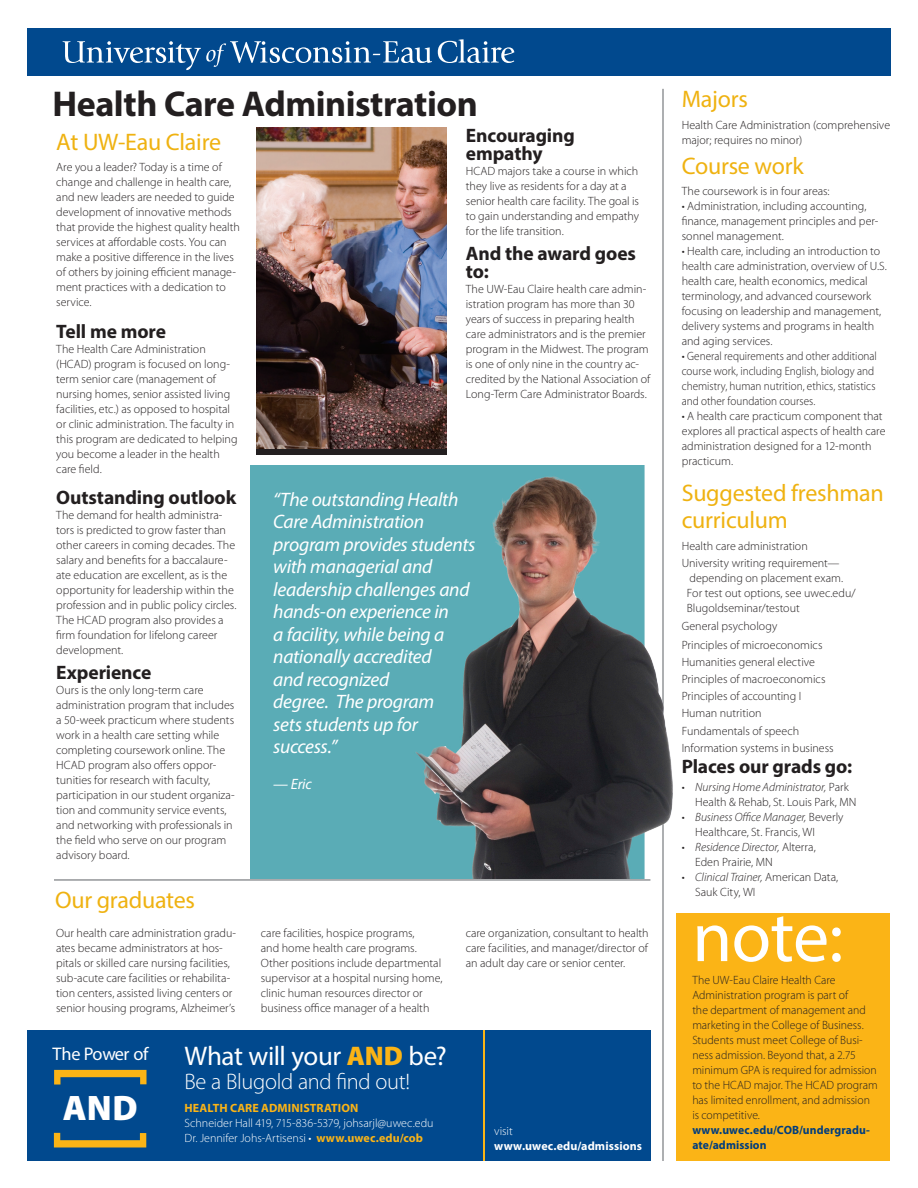
<style>
.page{position:relative;width:918px;height:1188px;background:#fff}
.page>*{position:absolute;margin:0;border:0;box-sizing:border-box;transform-origin:0 0}
.t1{font:72px "Myriad Pro";color:#fff}
.t2{font:700 36px "Myriad Pro";letter-spacing:-.015em;color:#231f20}
.t3{font:900 35.55px "Myriad Pro";color:#fff}
.t4{font:27px "Myriad Pro";letter-spacing:-.015em;color:#fff}
.t5{font:24px/27px "Myriad Pro";letter-spacing:-.01em;color:#efb211}
.t6{font:300 22.5px "Myriad Pro";letter-spacing:-.015em;color:#fff}
.department_name{font:italic 19.5px/22.5px "Myriad Pro";letter-spacing:-.015em;color:#fff}
.t7{font:700 19.5px/18px "Myriad Pro";letter-spacing:-.005em;color:#231f20}
.t8{font:18.3px "Myriad Pro";letter-spacing:-.02em;color:#fff}
.department_name-2{font:italic 15px "Myriad Pro";color:#fff}
.department_name-3{font:300 12px/15px "Myriad Pro";color:#231f20}
.majors{font:300 12px "Myriad Pro";color:#231f20}
.jobs{font:300 12px/15px "Myriad Pro";color:#231f20}
.t9{font:300 12px "Myriad Pro";color:#fff}
.t10{font:700 12px/15px "Myriad Pro";letter-spacing:.01em;color:#013d7d}
.t11{font:700 12px "Myriad Pro";letter-spacing:.01em;color:#fbb416}
.t12{font:700 12px "Myriad Pro";letter-spacing:.01em;color:#fff}
.s1{font-weight:900;color:#fbb416}
.s2{font-weight:700;color:#fbb416}
.s3{font-style:italic}
</style>
<div class="page">
<div style="left:27px;top:1030px;width:623px;height:131px;background:#01498e"></div>
<div style="left:28px;top:28px;width:863px;height:47px;background:#01498e"></div>
<svg style="left:438px;top:39px;width:76px;height:24px"></svg>
<svg style="left:63px;top:41px;width:369px;height:29px"></svg>
<hr style="left:483px;top:1030px;width:2px;height:131px;background:#fbb416">
<hr style="left:662px;top:89px;width:2px;height:1072px;background:#939598">
<hr style="left:54px;top:879px;width:596px;height:2px;background:#939598">
<svg style="left:54px;top:1133px;width:92px;height:14px"></svg>
<svg style="left:54px;top:1070px;width:93px;height:15px"></svg>
<div style="left:676px;top:914px;width:214px;height:247px;background:#fbb416"></div>
<img style="left:251px;top:465px;width:422px;height:414px">
<img style="left:256px;top:127px;width:190px;height:322px">
<p class="t2" style="left:52px;top:80px;width:427px">Health Care Administration</p>
<p class="t5" style="left:56px;top:128px;width:166px">At UW-Eau Claire</p>
<p class="department_name-3" style="left:56px;top:160px;width:185px">Are you a leader? Today is a time of change and challenge in health care, and new leaders are needed to guide development of innovative methods that provide the highest quality health services at affordable costs. You can make a positive difference in the lives of others by joining efficient manage&shy;ment practices with a dedication to service.</p>
<p class="t7" style="left:56px;top:322px;width:111px">Tell me more</p>
<p class="department_name-3" style="left:56px;top:341px;width:183px">The Health Care Administration (HCAD) program is focused on long&shy;term senior care (management of nursing homes, senior assisted living facilities, etc.) as opposed to hospital or clinic administration. The faculty in this program are dedicated to helping you become a leader in the health care field.</p>
<p class="t7" style="left:56px;top:488px;width:182px">Outstanding outlook</p>
<p class="department_name-3" style="left:56px;top:508px;width:182px">The demand for health administra&shy;tors is predicted to grow faster than other careers in coming decades. The salary and benefits for a baccalaure&shy;ate education are excellent, as is the opportunity for leadership within the profession and in public policy circles.<br>The HCAD program also provides a firm foundation for lifelong career development.</p>
<p class="t7" style="left:56px;top:663px;width:97px">Experience</p>
<p class="department_name-3" style="left:56px;top:683px;width:180px">Ours is the only long-term care administration program that includes a 50-week practicum where students work in a health care setting while completing coursework online. The HCAD program also offers oppor&shy;tunities for research with faculty, participation in our student organiza&shy;tion and community service events, and networking with professionals in the field who serve on our program advisory board.</p>
<p class="t5" style="left:55px;top:886px;width:142px">Our graduates</p>
<p class="t7" style="left:466px;top:126px;width:111px">Encouraging empathy</p>
<p class="department_name-3" style="left:466px;top:163px;width:175px">HCAD majors take a course in which they live as residents for a day at a senior health care facility. The goal is to gain understanding and empathy for the life transition.</p>
<p class="t7" style="left:466px;top:243px;width:172px">And the award goes to:</p>
<p class="department_name-3" style="left:466px;top:281px;width:186px">The UW-Eau Claire health care admin&shy;istration program has more than 30 years of success in preparing health care administrators and is the premier program in the Midwest. The program is one of only nine in the country ac&shy;credited by the National Association of Long-Term Care Administrator Boards.</p>
<p class="department_name" style="left:273px;top:488px;width:204px">“The outstanding Health<br>Care Administration program provides students with managerial and leadership challenges and hands-on experience in<br>a facility, while being a nationally accredited<br>and recognized<br>degree. The program<br>sets students up for success.”</p>
<p class="department_name-2" style="left:273px;top:775px;width:40px">— Eric</p>
<p class="department_name-3" style="left:56px;top:926px;width:182px">Our health care administration gradu&shy;ates became administrators at hos&shy;pitals or skilled care nursing facilities, sub-acute care facilities or rehabilita&shy;tion centers, assisted living centers or senior housing programs, Alzheimer’s</p>
<p class="department_name-3" style="left:261px;top:926px;width:183px">care facilities, hospice programs,<br>and home health care programs.<br>Other positions include departmental supervisor at a hospital nursing home, clinic human resources director or business office manager of a health</p>
<p class="department_name-3" style="left:466px;top:926px;width:185px;text-align:justify">care organization, consultant to health care facilities, and manager/director of an adult day care or senior center.</p>
<h3 class="t8" style="left:53px;top:1043px;width:97px">The Power of</h3>
<h3 class="t3" style="left:63px;top:1084px;width:77px">AND</h3>
<h3 class="t4" style="left:185px;top:1039px;width:264px">What will your <span class="s1">AND</span> be?</h3>
<h3 class="t6" style="left:185px;top:1068px;width:227px">Be a Blugold and find out!</h3>
<p class="t11" style="left:185px;top:1101px;width:175px">HEALTH CARE ADMINISTRATION</p>
<p class="t9" style="left:185px;top:1116px;width:251px">Schneider Hall 419, 715-836-5379, johsarjl@uwec.edu</p>
<p class="t9" style="left:185px;top:1131px;width:240px">Dr. Jennifer Johs-Artisensi • <span class="s2">www.uwec.edu/cob</span></p>
<p class="t9" style="left:494px;top:1124px;width:20px">visit</p>
<p class="t12" style="left:494px;top:1138px;width:149px">www.uwec.edu/admissions</p>
<p class="t5" style="left:682px;top:85px;width:68px">Majors</p>
<p class="department_name-3" style="left:682px;top:117px;width:210px">Health Care Administration (comprehensive major; requires no minor)</p>
<p class="t5" style="left:682px;top:152px;width:123px">Course work</p>
<p class="department_name-3" style="left:682px;top:184px;width:149px">The coursework is in four areas:</p>
<p class="department_name-3" style="left:682px;top:199px;width:198px">• Administration, including accounting, finance, management principles and per&shy;sonnel management.</p>
<p class="department_name-3" style="left:682px;top:244px;width:207px">• Health care, including an introduction to health care administration, overview of U.S. health care, health economics, medical terminology, and advanced coursework focusing on leadership and management, delivery systems and programs in health and aging services.</p>
<p class="department_name-3" style="left:682px;top:349px;width:197px">• General requirements and other additional course work, including English, biology and chemistry, human nutrition, ethics, statistics and other foundation courses.</p>
<p class="department_name-3" style="left:682px;top:409px;width:205px">• A health care practicum component that explores all practical aspects of health care administration designed for a 12-month practicum.</p>
<p class="t5" style="left:682px;top:479px;width:204px">Suggested freshman curriculum</p>
<p class="majors" style="left:682px;top:539px;width:128px">Health care administration</p>
<p class="majors" style="left:682px;top:556px;width:159px">University writing requirement—</p>
<p class="majors" style="left:689px;top:571px;width:155px">depending on placement exam.</p>
<p class="majors" style="left:687px;top:586px;width:170px">For test out options, see uwec.edu/</p>
<p class="majors" style="left:687px;top:601px;width:114px">Blugoldseminar/testout</p>
<p class="majors" style="left:682px;top:619px;width:97px">General psychology</p>
<p class="majors" style="left:682px;top:637px;width:142px">Principles of microeconomics</p>
<p class="majors" style="left:682px;top:655px;width:135px">Humanities general elective</p>
<p class="majors" style="left:682px;top:672px;width:145px">Principles of macroeconomics</p>
<p class="majors" style="left:682px;top:689px;width:121px">Principles of accounting I</p>
<p class="majors" style="left:682px;top:706px;width:81px">Human nutrition</p>
<p class="majors" style="left:682px;top:723px;width:119px">Fundamentals of speech</p>
<p class="majors" style="left:682px;top:740px;width:153px">Information systems in business</p>
<p class="t7" style="left:682px;top:757px;width:172px">Places our grads go:</p>
<p class="jobs" style="left:695px;top:780px;width:163px;text-indent:-14px">• <span class="s3">Nursing Home Administrator,</span> Park<br>Health &amp; Rehab, St. Louis Park, MN</p>
<p class="jobs" style="left:695px;top:810px;width:150px;text-indent:-14px">• <span class="s3">Business Office Manager,</span> Beverly<br>Healthcare, St. Francis, WI</p>
<p class="jobs" style="left:695px;top:840px;width:122px;text-indent:-14px">• <span class="s3">Residence Director,</span> Alterra,<br>Eden Prairie, MN</p>
<p class="jobs" style="left:695px;top:870px;width:145px;text-indent:-14px">• <span class="s3">Clinical Trainer,</span> American Data,<br>Sauk City, WI</p>
<p class="t1" style="left:692px;top:893px;width:152px">note:</p>
<p class="department_name-3" style="left:692px;top:972px;width:187px">The UW-Eau Claire Health Care Administration program is part of<br>the department of management and marketing in the College of Business.<br>Students must meet College of Busi&shy;ness admission. Beyond that, a 2.75 minimum GPA is required for admission to the HCAD major. The HCAD program has limited enrollment, and admission is competitive.</p>
<p class="t10" style="left:692px;top:1122px;width:179px">www.uwec.edu/COB/undergradu&shy;ate/admission</p>
</div>
